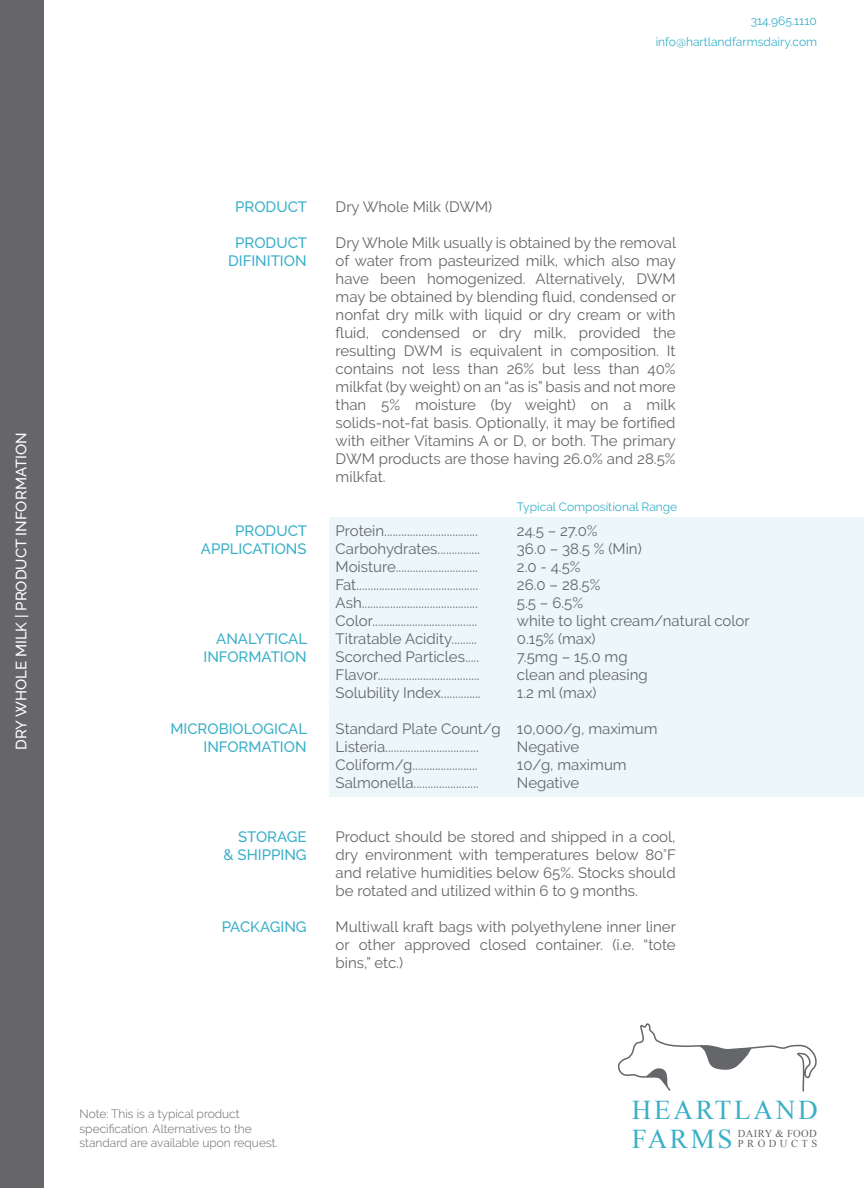
<style>
.page{position:relative;width:864px;height:1188px;background:#fff}
.page>*{position:absolute;margin:0;border:0;box-sizing:border-box;transform-origin:0 0}
.t1{font:27.15px/28.7px "Times New Roman";letter-spacing:.1em;color:#3ab0c8}
.t2{font:15px/18px "Raleway";color:#65656a}
.t3{font:500 15px/18px "Raleway";color:#3ab0c8;text-align:right}
.t4{font:500 15px "Raleway";color:#fff}
.t5{font:300 12px/14.4px "Raleway";color:#65656a}
.t6{font:12px "Raleway";color:#3ab0c8}
.t7{font:10.65px/10.6px "Times New Roman";letter-spacing:.18em;color:#64666a}
</style>
<div class="page">
<div style="left:0;top:0;width:43px;height:1188px;background:#65656a"></div>
<div style="left:330px;top:517px;width:534px;height:280px;background:#ebf7f9"></div>
<svg style="left:618px;top:1023px;width:199px;height:69px"></svg>
<p class="t6" style="left:751px;top:14px;width:68px">314.965.1110</p>
<p class="t6" style="left:656px;top:35px;width:163px">info@hartlandfarmsdairy.com</p>
<p class="t4" style="left:13px;top:750px;width:319px;rotate:-90deg">DRY WHOLE MILK | PRODUCT INFORMATION</p>
<p class="t3" style="left:235px;top:198px;width:73px">PRODUCT</p>
<p class="t3" style="left:228px;top:234px;width:81px;text-align:center">PRODUCT<br>DIFINITION</p>
<p class="t3" style="left:201px;top:522px;width:108px">PRODUCT<br>APPLICATIONS</p>
<p class="t3" style="left:203px;top:630px;width:105px">ANALYTICAL<br>INFORMATION</p>
<p class="t3" style="left:170px;top:720px;width:138px">MICROBIOLOGICAL<br>INFORMATION</p>
<p class="t3" style="left:224px;top:828px;width:85px">STORAGE<br>&amp; SHIPPING</p>
<p class="t3" style="left:222px;top:918px;width:86px">PACKAGING</p>
<p class="t2" style="left:336px;top:198px;width:158px">Dry Whole Milk (DWM)</p>
<p class="t2" style="left:336px;top:234px;width:342px;text-align:justify">Dry Whole Milk usually is obtained by the removal of water from pasteurized milk, which also may have been homogenized. Alternatively, DWM may be obtained by blending fluid, condensed or nonfat dry milk with liquid or dry cream or with fluid, condensed or dry milk, provided the resulting DWM is equivalent in composition. It contains not less than 26% but less than 40% milkfat (by weight) on an “as is” basis and not more than 5% moisture (by weight) on a milk solids-not-fat basis. Optionally, it may be fortified with either Vitamins A or D, or both. The primary DWM products are those having 26.0% and 28.5% milkfat.</p>
<p class="t2" style="left:336px;top:522px;width:147px">Protein.................................<br>Carbohydrates...............<br>Moisture.............................<br>Fat...........................................<br>Ash.........................................<br>Color.....................................<br>Titratable Acidity.........<br>Scorched Particles.....<br>Flavor....................................<br>Solubility Index..............</p>
<p class="t2" style="left:336px;top:720px;width:167px">Standard Plate Count/g Listeria.................................<br>Coliform/g.......................<br>Salmonella.......................</p>
<p class="t6" style="left:517px;top:500px;width:162px">Typical Compositional Range</p>
<p class="t2" style="left:517px;top:522px;width:234px">24.5 – 27.0%<br>36.0 – 38.5 % (Min)<br>2.0 - 4.5%<br>26.0 – 28.5%<br>5.5 – 6.5%<br>white to light cream/natural color<br>0.15% (max)<br>7.5mg – 15.0 mg<br>clean and pleasing<br>1.2 ml (max)</p>
<p class="t2" style="left:517px;top:719px;width:142px">10,000/g, maximum<br>Negative<br>10/g, maximum<br>Negative</p>
<p class="t2" style="left:336px;top:828px;width:342px;text-align:justify">Product should be stored and shipped in a cool, dry environment with temperatures below 80°F and relative humidities below 65%. Stocks should be rotated and utilized within 6 to 9 months.</p>
<p class="t2" style="left:336px;top:918px;width:342px;text-align:justify">Multiwall kraft bags with polyethylene inner liner or other approved closed container. (i.e. “tote bins,” etc.)</p>
<p class="t5" style="left:80px;top:1107px;width:200px">Note: This is a typical product specification. Alternatives to the standard are available upon request.</p>
<h1 class="t1" style="left:632px;top:1095px;width:187px">HEARTLAND<br>FARMS</h1>
<p class="t7" style="left:738px;top:1128px;width:81px">DAIRY &amp; FOOD<br>PRODUCTS</p>
</div>
